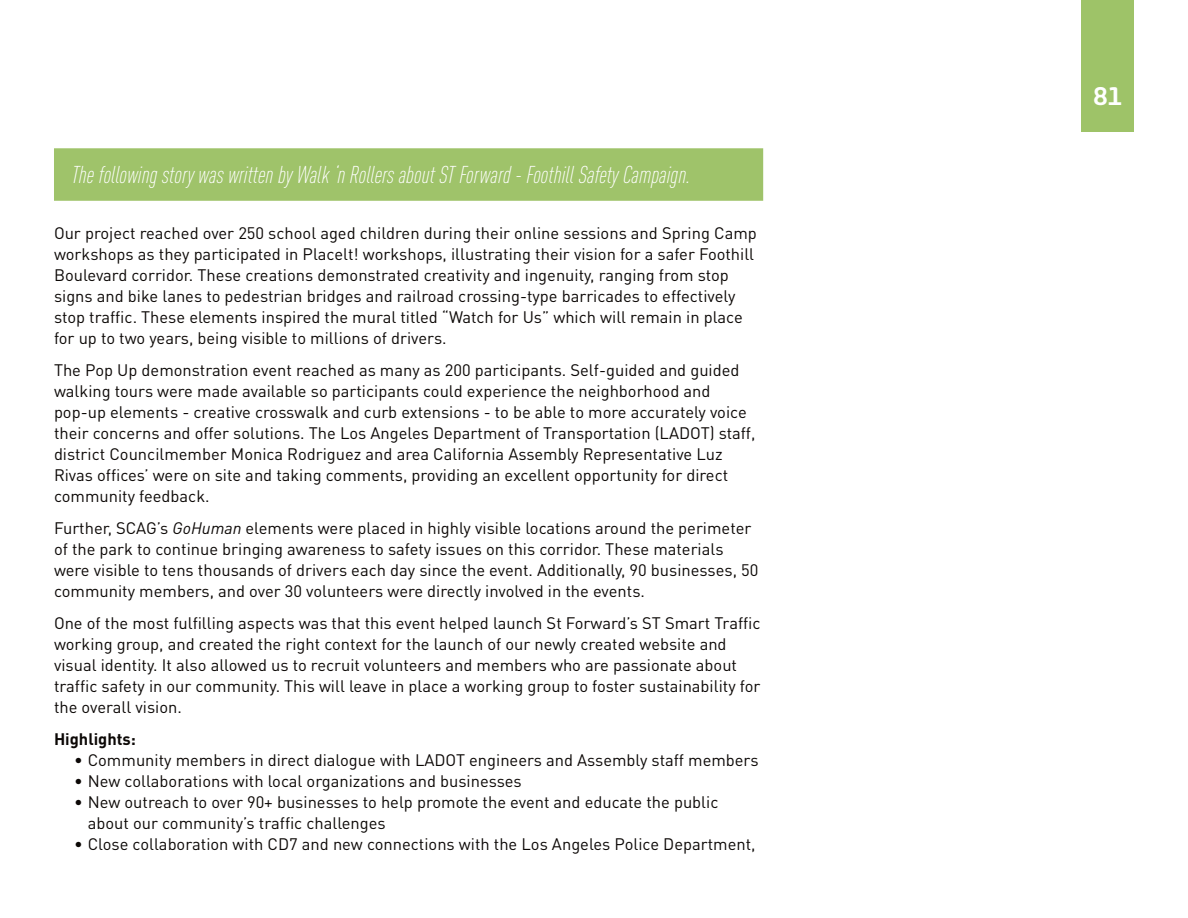
<style>
.page{position:relative;width:1188px;height:918px;background:#fff}
.page>*{position:absolute;margin:0;border:0;box-sizing:border-box;transform-origin:0 0}
.t1{font:italic 300 condensed 24px "DIN Pro";color:#fff}
.t2{font:700 24px "New June";color:#fff}
.t3{font:16.5px/21px "DIN Pro";color:#0c0806}
.t4{font:700 16.5px "DIN Pro";color:#0c0806}
.s1{font-style:italic}
</style>
<div class="page">
<div style="left:1081px;top:0;width:53px;height:131px;background:#9ec368"></div>
<div style="left:55px;top:149px;width:707px;height:51px;background:#9fc36a"></div>
<div style="left:54px;top:148px;width:709px;height:53px;border:2px solid #9fc36a"></div>
<h1 class="t1" style="left:72px;top:158px;width:620px">The following story was written by Walk ‘n Rollers about ST Forward - Foothill Safety Campaign.</h1>
<p class="t3" style="left:54px;top:222px;width:704px">Our project reached over 250 school aged children during their online sessions and Spring Camp workshops as they participated in Placelt! workshops, illustrating their vision for a safer Foothill Boulevard corridor. These creations demonstrated creativity and ingenuity, ranging from stop signs and bike lanes to pedestrian bridges and railroad crossing-type barricades to effectively stop traffic. These elements inspired the mural titled “Watch for Us” which will remain in place for up to two years, being visible to millions of drivers.</p>
<p class="t3" style="left:54px;top:359px;width:703px">The Pop Up demonstration event reached as many as 200 participants. Self-guided and guided walking tours were made available so participants could experience the neighborhood and pop-up elements - creative crosswalk and curb extensions - to be able to more accurately voice their concerns and offer solutions. The Los Angeles Department of Transportation (LADOT) staff, district Councilmember Monica Rodriguez and area California Assembly Representative Luz Rivas offices’ were on site and taking comments, providing an excellent opportunity for direct community feedback.</p>
<p class="t3" style="left:54px;top:517px;width:706px">Further, SCAG’s <span class="s1">GoHuman</span> elements were placed in highly visible locations around the perimeter of the park to continue bringing awareness to safety issues on this corridor. These materials were visible to tens thousands of drivers each day since the event. Additionally, 90 businesses, 50 community members, and over 30 volunteers were directly involved in the events.</p>
<p class="t3" style="left:54px;top:612px;width:708px">One of the most fulfilling aspects was that this event helped launch St Forward’s ST Smart Traffic working group, and created the right context for the launch of our newly created website and visual identity. It also allowed us to recruit volunteers and members who are passionate about traffic safety in our community. This will leave in place a working group to foster sustainability for the overall vision.</p>
<p class="t4" style="left:54px;top:727px;width:84px">Highlights:</p>
<p class="t3" style="left:74px;top:748px;width:686px">• Community members in direct dialogue with LADOT engineers and Assembly staff members</p>
<p class="t3" style="left:74px;top:769px;width:449px">• New collaborations with local organizations and businesses</p>
<p class="t3" style="left:88px;top:790px;width:632px;text-indent:-13px">• New outreach to over 90+ businesses to help promote the event and educate the public about our community’s traffic challenges</p>
<p class="t3" style="left:74px;top:832px;width:683px">• Close collaboration with CD7 and new connections with the Los Angeles Police Department,</p>
<h1 class="t2" style="left:1094px;top:82px;width:30px">81</h1>
</div>
